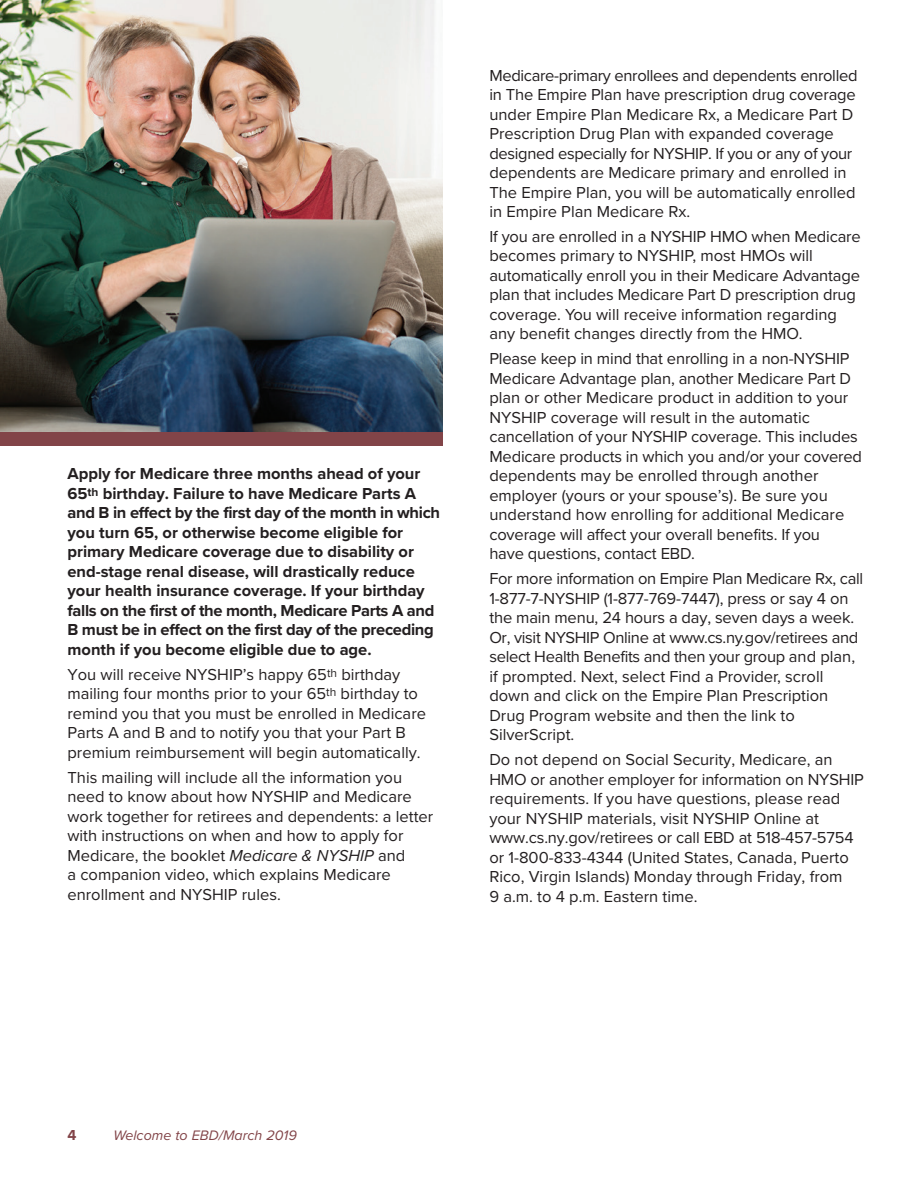
<style>
.page{position:relative;width:918px;height:1188px;background:#fff}
.page>*{position:absolute;margin:0;border:0;box-sizing:border-box;transform-origin:0 0}
.t1{font:16.5px/19.5px "Proxima Nova";color:#231f20}
.t2{font:700 16.5px/19.5px "Proxima Nova";color:#231f20}
.t3{font:700 15px "Proxima Nova";color:#824448}
.t4{font:italic 14.25px "Proxima Nova";color:#824448}
.s1{font-style:italic}
</style>
<div class="page">
<img style="left:0;top:0;width:442px;height:433px">
<div style="left:0;top:433px;width:442px;height:13px;background:#824448"></div>
<p class="t2" style="left:67px;top:464px;width:374px">Apply for Medicare three months ahead of your 65<sup>th</sup> birthday. Failure to have Medicare Parts A and B in effect by the first day of the month in which you turn 65, or otherwise become eligible for primary Medicare coverage due to disability or end-stage renal disease, will drastically reduce your health insurance coverage. If your birthday falls on the first of the month, Medicare Parts A and B must be in effect on the first day of the preceding month if you become eligible due to age.</p>
<p class="t1" style="left:67px;top:664px;width:360px">You will receive NYSHIP’s happy 65<sup>th</sup> birthday mailing four months prior to your 65<sup>th</sup> birthday to remind you that you must be enrolled in Medicare Parts A and B and to notify you that your Part B premium reimbursement will begin automatically.</p>
<p class="t1" style="left:67px;top:767px;width:367px">This mailing will include all the information you need to know about how NYSHIP and Medicare work together for retirees and dependents: a letter with instructions on when and how to apply for Medicare, the booklet <span class="s1">Medicare &amp; NYSHIP</span> and<br>a companion video, which explains Medicare enrollment and NYSHIP rules.</p>
<p class="t1" style="left:489px;top:65px;width:370px">Medicare-primary enrollees and dependents enrolled in The Empire Plan have prescription drug coverage under Empire Plan Medicare Rx, a Medicare Part D Prescription Drug Plan with expanded coverage designed especially for NYSHIP. If you or any of your dependents are Medicare primary and enrolled in The Empire Plan, you will be automatically enrolled in Empire Plan Medicare Rx.</p>
<p class="t1" style="left:489px;top:226px;width:373px">If you are enrolled in a NYSHIP HMO when Medicare becomes primary to NYSHIP, most HMOs will automatically enroll you in their Medicare Advantage plan that includes Medicare Part D prescription drug coverage. You will receive information regarding any benefit changes directly from the HMO.</p>
<p class="t1" style="left:489px;top:348px;width:374px">Please keep in mind that enrolling in a non-NYSHIP Medicare Advantage plan, another Medicare Part D plan or other Medicare product in addition to your NYSHIP coverage will result in the automatic cancellation of your NYSHIP coverage. This includes Medicare products in which you and/or your covered dependents may be enrolled through another employer (yours or your spouse’s). Be sure you understand how enrolling for additional Medicare coverage will affect your overall benefits. If you<br>have questions, contact EBD.</p>
<p class="t1" style="left:489px;top:568px;width:375px">For more information on Empire Plan Medicare Rx, call 1-877-7-NYSHIP (1-877-769-7447), press or say 4 on the main menu, 24 hours a day, seven days a week.<br>Or, visit NYSHIP Online at www.cs.ny.gov/retirees and select Health Benefits and then your group and plan, if prompted. Next, select Find a Provider, scroll down and click on the Empire Plan Prescription Drug Program website and then the link to SilverScript.</p>
<p class="t1" style="left:489px;top:749px;width:376px">Do not depend on Social Security, Medicare, an HMO or another employer for information on NYSHIP requirements. If you have questions, please read your NYSHIP materials, visit NYSHIP Online at www.cs.ny.gov/retirees or call EBD at 518-457-5754 or 1-800-833-4344 (United States, Canada, Puerto Rico, Virgin Islands) Monday through Friday, from<br>9 a.m. to 4 p.m. Eastern time.</p>
<p class="t3" style="left:68px;top:1124px;width:10px">4</p>
<p class="t4" style="left:113px;top:1124px;width:185px">Welcome to EBD/March 2019</p>
</div>
